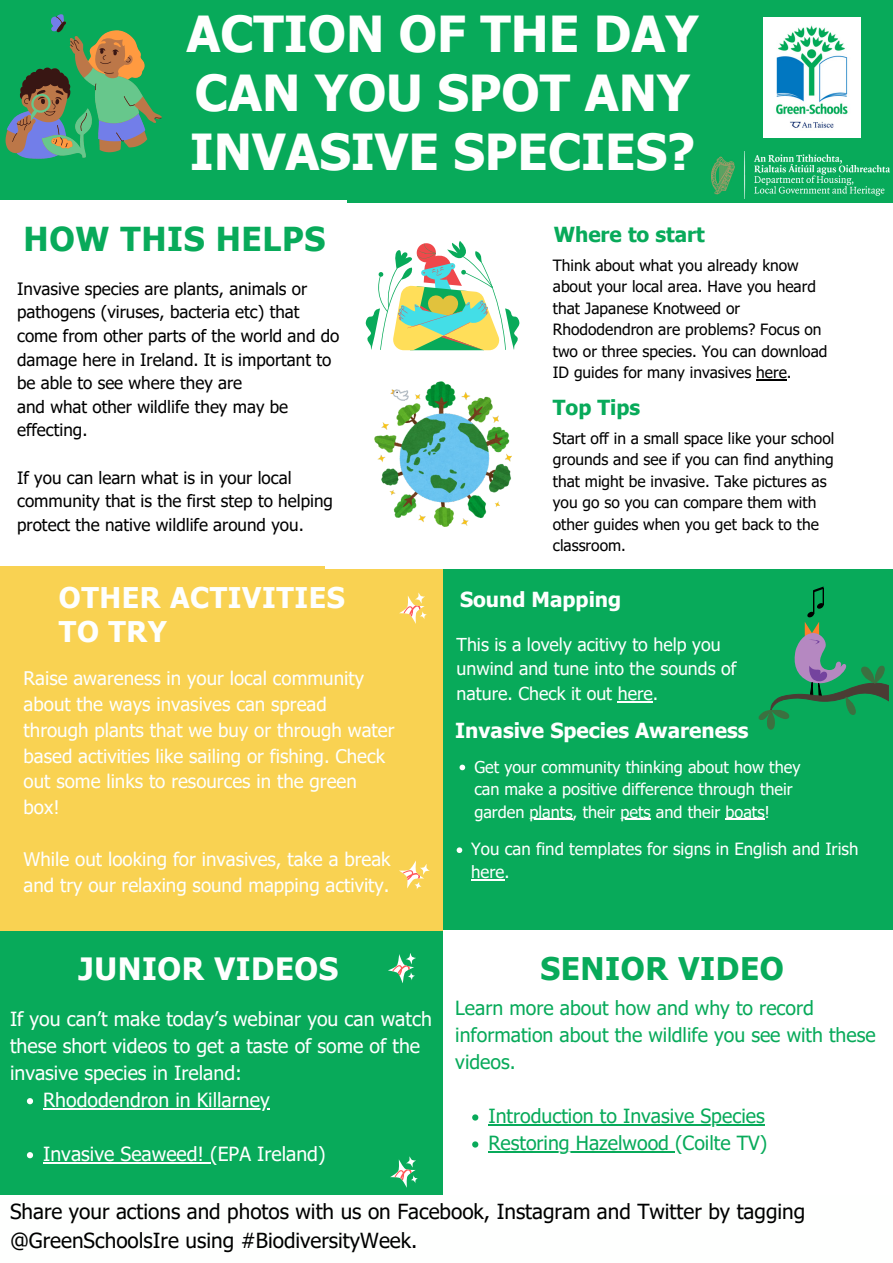
<style>
.page{position:relative;width:893px;height:1263px;background:#08aa5a}
.page>*{position:absolute;margin:0;border:0;box-sizing:border-box;transform-origin:0 0}
.t1{font:700 49.65px/59.1px "Tahoma";color:#fefffe}
.t2{font:700 33px "Tahoma";letter-spacing:.02em;color:#08aa5a}
.t3{font:700 31.2px "Tahoma";letter-spacing:.02em;color:#08aa5a}
.t4{font:700 30.75px "Tahoma";letter-spacing:.02em;color:#fefffe}
.t5{font:700 28.5px/33.8px "Tahoma";letter-spacing:.02em;color:#fefffe}
.t6{font:20.77px/28.7px "Tahoma";color:#000}
.t7{font:700 20.7px "Tahoma";color:#fefffe}
.t8{font:700 20.7px "Tahoma";color:#08aa5a}
.t9{font:19.5px "Tahoma";color:#fefffe}
.t10{font:19.5px/27px "Tahoma";color:#08aa5a}
.t11{font:18.75px/25.9px "Tahoma";color:#fefffe}
.t12{font:17.77px/24.8px "Tahoma";color:#fefffe}
.t13{font:17.02px/23.6px "Tahoma";color:#000}
.t14{font:16.88px/23.1px "Tahoma";color:#fefffe}
.t15{font:16.27px/22.5px "Tahoma";color:#fefffe}
.t16{font:15.52px/21.4px "Tahoma";color:#000}
</style>
<div class="page">
<div style="left:0;top:565px;width:442px;height:365px;background:#f9d252"></div>
<div style="left:0;top:200px;width:346px;height:365px;background:#fff"></div>
<div style="left:325px;top:203px;width:568px;height:365px;background:#fff"></div>
<div style="left:443px;top:930px;width:450px;height:265px;background:#fff"></div>
<div style="left:0;top:1195px;width:893px;height:68px;background:#fefffe"></div>
<svg style="left:365px;top:241px;width:155px;height:109px"></svg>
<svg style="left:399px;top:592px;width:28px;height:32px"></svg>
<svg style="left:399px;top:860px;width:31px;height:29px"></svg>
<svg style="left:390px;top:1156px;width:28px;height:32px"></svg>
<svg style="left:388px;top:953px;width:28px;height:30px"></svg>
<img style="left:764px;top:18px;width:96px;height:120px">
<img style="left:711px;top:151px;width:179px;height:48px">
<svg style="left:6px;top:14px;width:156px;height:145px"></svg>
<svg style="left:758px;top:586px;width:131px;height:144px"></svg>
<hr style="left:756px;top:379px;width:31px;height:1px;background:#000">
<hr style="left:618px;top:701px;width:35px;height:2px;background:#fefffe">
<svg style="left:459px;top:765px;width:6px;height:5px"></svg>
<hr style="left:529px;top:819px;width:43px;height:1px;background:#fefffe">
<hr style="left:620px;top:819px;width:31px;height:1px;background:#fefffe">
<hr style="left:725px;top:819px;width:39px;height:1px;background:#fefffe">
<svg style="left:27px;top:1098px;width:6px;height:6px"></svg>
<hr style="left:43px;top:1108px;width:227px;height:2px;background:#fefffe">
<svg style="left:27px;top:1152px;width:6px;height:6px"></svg>
<hr style="left:43px;top:1162px;width:167px;height:2px;background:#fefffe">
<svg style="left:472px;top:1114px;width:6px;height:6px"></svg>
<hr style="left:488px;top:1124px;width:277px;height:2px;background:#08aa5a">
<svg style="left:472px;top:1141px;width:6px;height:6px"></svg>
<hr style="left:488px;top:1151px;width:187px;height:2px;background:#08aa5a">
<svg style="left:456px;top:847px;width:6px;height:6px"></svg>
<hr style="left:471px;top:879px;width:33px;height:1px;background:#fefffe">
<img style="left:374px;top:381px;width:137px;height:145px">
<h1 class="t1" style="left:186px;top:7px;width:514px">ACTION OF THE DAY<br>CAN YOU SPOT ANY<br>INVASIVE SPECIES?</h1>
<h2 class="t2" style="left:24px;top:216px;width:303px">HOW THIS HELPS</h2>
<p class="t13" style="left:17px;top:278px;width:324px">Invasive species are plants, animals or pathogens (viruses, bacteria etc) that come from other parts of the world and do damage here in Ireland. It is important to be able to see where they are<br>and what other wildlife they may be effecting.</p>
<p class="t13" style="left:17px;top:467px;width:317px">If you can learn what is in your local community that is the first step to helping protect the native wildlife around you.</p>
<h3 class="t5" style="left:59px;top:582px;width:287px">OTHER ACTIVITIES<br>TO TRY</h3>
<p class="t11" style="left:24px;top:666px;width:372px">Raise awareness in your local community about the ways invasives can spread through plants that we buy or through water based activities like sailing or fishing. Check out some links to resources in the green box!</p>
<p class="t11" style="left:24px;top:847px;width:368px">While out looking for invasives, take a break and try our relaxing sound mapping activity.</p>
<h3 class="t4" style="left:78px;top:947px;width:261px">JUNIOR VIDEOS</h3>
<p class="t9" style="left:10px;top:1006px;width:423px">If you can’t make today’s webinar you can watch</p>
<p class="t9" style="left:10px;top:1033px;width:411px">these short videos to get a taste of some of the</p>
<p class="t9" style="left:10px;top:1060px;width:233px">invasive species in Ireland:</p>
<p class="t9" style="left:43px;top:1087px;width:228px">Rhododendron in Killarney</p>
<p class="t9" style="left:43px;top:1141px;width:284px">Invasive Seaweed! (EPA Ireland)</p>
<h3 class="t8" style="left:554px;top:220px;width:153px">Where to start</h3>
<p class="t16" style="left:553px;top:255px;width:276px">Think about what you already know about your local area. Have you heard that Japanese Knotweed or Rhododendron are problems? Focus on two or three species. You can download ID guides for many invasives here.</p>
<h3 class="t8" style="left:553px;top:392px;width:89px">Top Tips</h3>
<p class="t16" style="left:553px;top:429px;width:283px">Start off in a small space like your school grounds and see if you can find anything that might be invasive. Take pictures as you go so you can compare them with other guides when you get back to the classroom.</p>
<h3 class="t7" style="left:460px;top:585px;width:163px">Sound Mapping</h3>
<p class="t12" style="left:456px;top:633px;width:281px">This is a lovely acitivy to help you unwind and tune into the sounds of nature. Check it out here.</p>
<h3 class="t7" style="left:455px;top:716px;width:295px">Invasive Species Awareness</h3>
<p class="t15" style="left:474px;top:756px;width:328px">Get your community thinking about how they can make a positive difference through their garden plants, their pets and their boats!</p>
<p class="t14" style="left:471px;top:838px;width:389px">You can find templates for signs in English and Irish here.</p>
<h3 class="t3" style="left:540px;top:947px;width:245px">SENIOR VIDEO</h3>
<p class="t10" style="left:455px;top:996px;width:422px">Learn more about how and why to record information about the wildlife you see with these videos.</p>
<p class="t10" style="left:488px;top:1104px;width:280px">Introduction to Invasive Species<br>Restoring Hazelwood (Coilte TV)</p>
<h3 class="t6" style="left:10px;top:1198px;width:797px">Share your actions and photos with us on Facebook, Instagram and Twitter by tagging @GreenSchoolsIre using #BiodiversityWeek.</h3>
</div>
